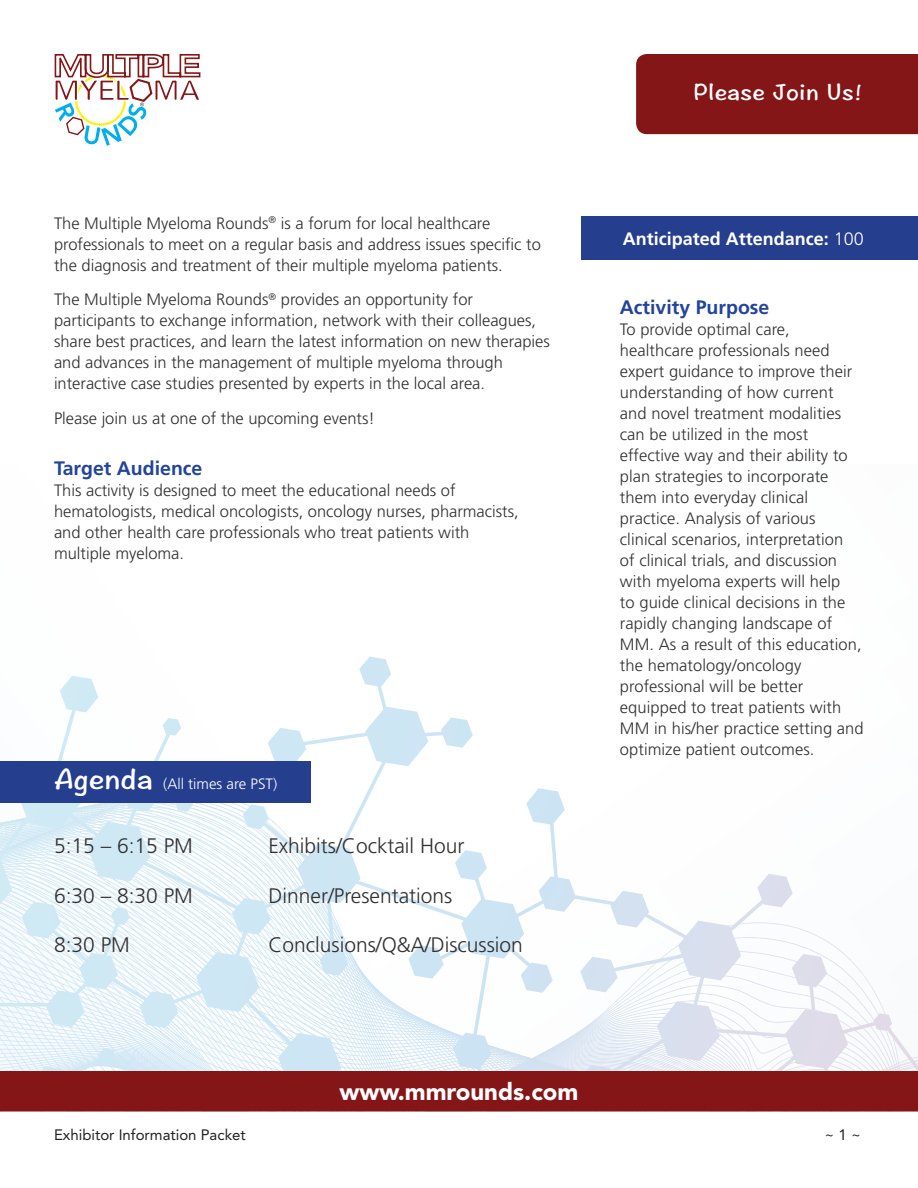
<style>
.page{position:relative;width:918px;height:1188px;background:#fff}
.page>*{position:absolute;margin:0;border:0;box-sizing:border-box;transform-origin:0 0}
.t1{font:900 24px "Avenir";color:#fff}
.subhead{font:24px "Hannotate SC W7";color:#fff}
.body{font:300 21px "Frutiger";color:#312f30}
.body_head{font:700 19.5px "Frutiger";color:#23449b}
.t2{font:700 18px "Frutiger";color:#fff}
.body-2{font:300 16.5px/21px "Frutiger";color:#312f30}
.t3{font:15px "Avenir";color:#231f20}
.subhead-2{font:300 15px "Frutiger";color:#fff}
.s1{font-family:"Hannotate SC W7";font-weight:400;font-size:30px}
.s2{font-weight:300}
</style>
<div class="page">
<svg style="left:54px;top:54px;width:147px;height:92px"></svg>
<svg style="left:0;top:669px;width:793px;height:248px"></svg>
<svg style="left:0;top:917px;width:918px;height:195px"></svg>
<div style="left:636px;top:54px;width:282px;height:80px;background:#841618"></div>
<div style="left:582px;top:216px;width:336px;height:44px;background:#253f8e"></div>
<div style="left:0;top:761px;width:310px;height:41px;background:#253f8e"></div>
<p class="body-2" style="left:54px;top:213px;width:488px">The Multiple Myeloma Rounds<sup>®</sup> is a forum for local healthcare professionals to meet on a regular basis and address issues specific to the diagnosis and treatment of their multiple myeloma patients.</p>
<p class="body-2" style="left:54px;top:289px;width:497px">The Multiple Myeloma Rounds<sup>®</sup> provides an opportunity for participants to exchange information, network with their colleagues, share best practices, and learn the latest information on new therapies and advances in the management of multiple myeloma through interactive case studies presented by experts in the local area.</p>
<p class="body-2" style="left:54px;top:408px;width:322px">Please join us at one of the upcoming events!</p>
<p class="body_head" style="left:54px;top:457px;width:150px">Target Audience</p>
<p class="body-2" style="left:54px;top:480px;width:466px">This activity is designed to meet the educational needs of hematologists, medical oncologists, oncology nurses, pharmacists, and other health care professionals who treat patients with multiple myeloma.</p>
<p class="subhead-2" style="left:54px;top:775px;width:225px"><span class="s1">Agenda</span> (All times are PST)</p>
<p class="body" style="left:54px;top:834px;width:140px">5:15 – 6:15 PM</p>
<p class="body" style="left:268px;top:834px;width:198px">Exhibits/Cocktail Hour</p>
<p class="body" style="left:54px;top:883px;width:140px">6:30 – 8:30 PM</p>
<p class="body" style="left:268px;top:883px;width:185px">Dinner/Presentations</p>
<p class="body" style="left:54px;top:933px;width:77px">8:30 PM</p>
<p class="body" style="left:268px;top:933px;width:256px">Conclusions/Q&amp;A/Discussion</p>
<p class="subhead" style="left:694px;top:77px;width:171px">Please Join Us!</p>
<p class="t2" style="left:623px;top:228px;width:243px">Anticipated Attendance: <span class="s2">100</span></p>
<p class="body_head" style="left:620px;top:295px;width:151px">Activity Purpose</p>
<p class="body-2" style="left:620px;top:318px;width:245px">To provide optimal care, healthcare professionals need expert guidance to improve their understanding of how current and novel treatment modalities can be utilized in the most effective way and their ability to plan strategies to incorporate them into everyday clinical practice. Analysis of various clinical scenarios, interpretation<br>of clinical trials, and discussion with myeloma experts will help<br>to guide clinical decisions in the rapidly changing landscape of<br>MM. As a result of this education, the hematology/oncology professional will be better equipped to treat patients with<br>MM in his/her practice setting and optimize patient outcomes.</p>
<p class="t1" style="left:339px;top:1077px;width:241px">www.mmrounds.com</p>
<p class="t3" style="left:54px;top:1126px;width:193px">Exhibitor Information Packet</p>
<p class="t3" style="left:824px;top:1126px;width:38px">~ 1 ~</p>
</div>
